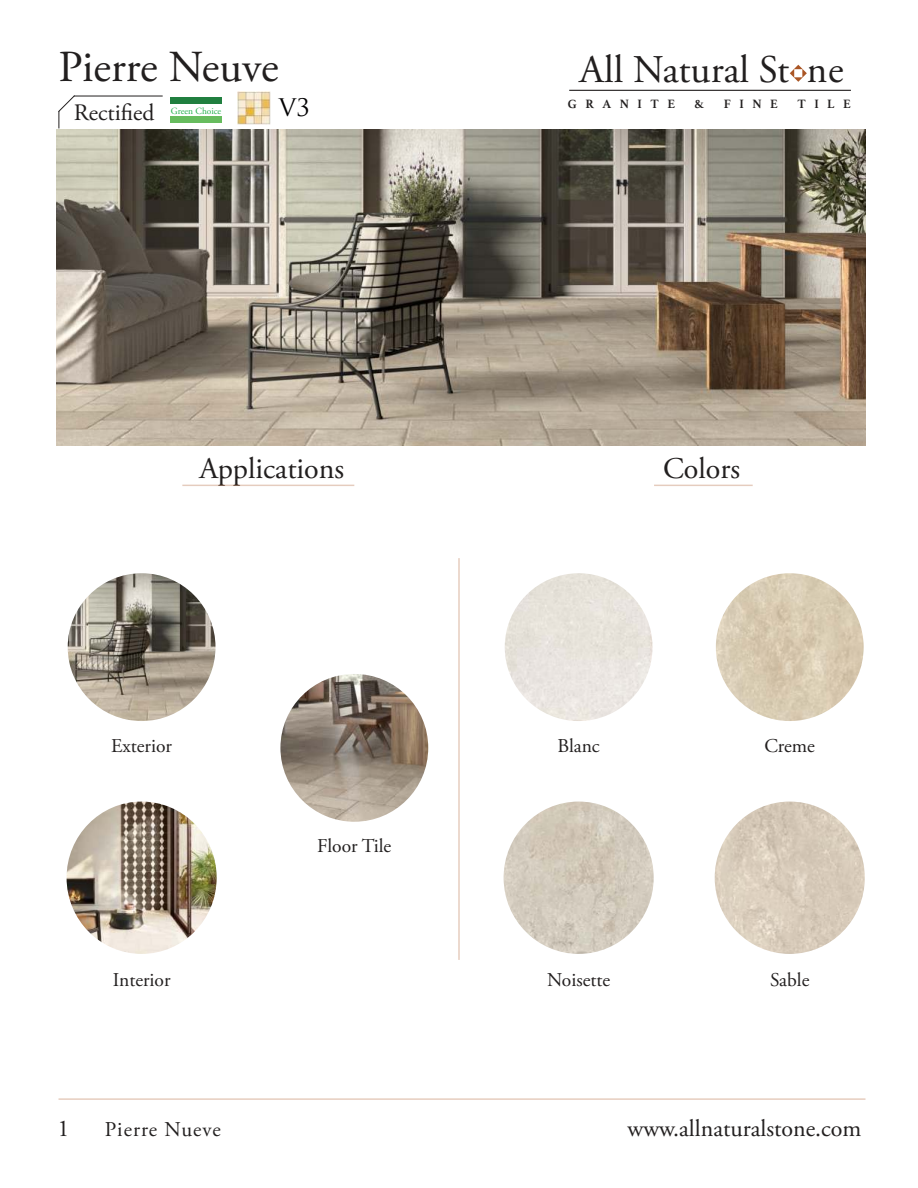
<style>
.page{position:relative;width:918px;height:1188px;background:#fff}
.page>*{position:absolute;margin:0;border:0;box-sizing:border-box;transform-origin:0 0}
.t1{font:44.25px "Adobe Garamond Pro";color:#221f1f}
.t2{font:39.15px "Adobe Garamond Pro";color:#221f1f}
.t3{font:30px "Adobe Garamond Pro";color:#221f1f}
.t4{font:24px "Adobe Garamond Pro";color:#221f1f}
.t5{font:23.55px "Adobe Garamond Pro";color:#221f1f}
.t6{font:23.55px "Trajan Pro 3";color:#020102}
.t7{font:21px "Adobe Garamond Pro";letter-spacing:.05em;color:#221f1f}
.t8{font:19.5px "Adobe Garamond Pro";color:#221f1f}
.t9{font:700 12.75px "Athelas";letter-spacing:.665em;color:#221f1f}
.t10{font:9.45px "Adobe Garamond Pro";color:#21af4a}
</style>
<div class="page">
<img style="left:68px;top:573px;width:148px;height:148px;border-radius:74px">
<img style="left:67px;top:802px;width:150px;height:152px">
<img style="left:280px;top:674px;width:148px;height:148px;border-radius:74px">
<img style="left:716px;top:573px;width:148px;height:148px;border-radius:74px">
<img style="left:715px;top:802px;width:150px;height:152px">
<img style="left:505px;top:573px;width:148px;height:148px;border-radius:74px">
<img style="left:504px;top:802px;width:150px;height:152px">
<hr style="left:182px;top:485px;width:172px;height:1px;background:#aa5625">
<hr style="left:58px;top:1098px;width:808px;height:2px;background:#aa5625">
<hr style="left:654px;top:485px;width:99px;height:1px;background:#aa5625">
<img style="left:57px;top:129px;width:808px;height:317px">
<hr style="left:569px;top:90px;width:282px;height:1px;background:#221f1f">
<svg style="left:790px;top:65px;width:17px;height:17px"></svg>
<svg style="left:58px;top:95px;width:18px;height:33px"></svg>
<hr style="left:74px;top:96px;width:89px;height:1px;background:#221f1f">
<img style="left:238px;top:92px;width:32px;height:32px">
<div style="left:171px;top:116px;width:51px;height:7px;background:#67bc5e"></div>
<div style="left:171px;top:97px;width:51px;height:7px;background:#207f3f"></div>
<hr style="left:458px;top:558px;width:2px;height:402px;background:#aa5625">
<h1 class="t1" style="left:58px;top:49px;width:222px">Pierre Neuve</h1>
<h2 class="t2" style="left:580px;top:54px;width:265px">All Natural St ne</h2>
<p class="t5" style="left:74px;top:103px;width:82px">Rectified</p>
<p class="t10" style="left:171px;top:107px;width:52px">Green Choice</p>
<p class="t6" style="left:279px;top:95px;width:32px">V3</p>
<p class="t9" style="left:568px;top:97px;width:109px">GRANITE</p>
<p class="t9" style="left:695px;top:97px;width:11px">&amp;</p>
<p class="t9" style="left:724px;top:97px;width:56px">FINE</p>
<p class="t9" style="left:798px;top:97px;width:55px">TILE</p>
<h3 class="t3" style="left:199px;top:456px;width:146px">Applications</h3>
<h3 class="t3" style="left:663px;top:456px;width:79px">Colors</h3>
<p class="t8" style="left:111px;top:738px;width:62px">Exterior</p>
<p class="t8" style="left:113px;top:972px;width:59px">Interior</p>
<p class="t4" style="left:57px;top:1118px;width:13px">1</p>
<p class="t7" style="left:105px;top:1121px;width:117px">Pierre Nueve</p>
<p class="t8" style="left:317px;top:838px;width:76px">Floor Tile</p>
<p class="t8" style="left:557px;top:738px;width:44px">Blanc</p>
<p class="t8" style="left:764px;top:738px;width:52px">Creme</p>
<p class="t8" style="left:547px;top:972px;width:64px">Noisette</p>
<p class="t8" style="left:770px;top:972px;width:41px">Sable</p>
<p class="t4" style="left:628px;top:1118px;width:235px">www.allnaturalstone.com</p>
</div>
